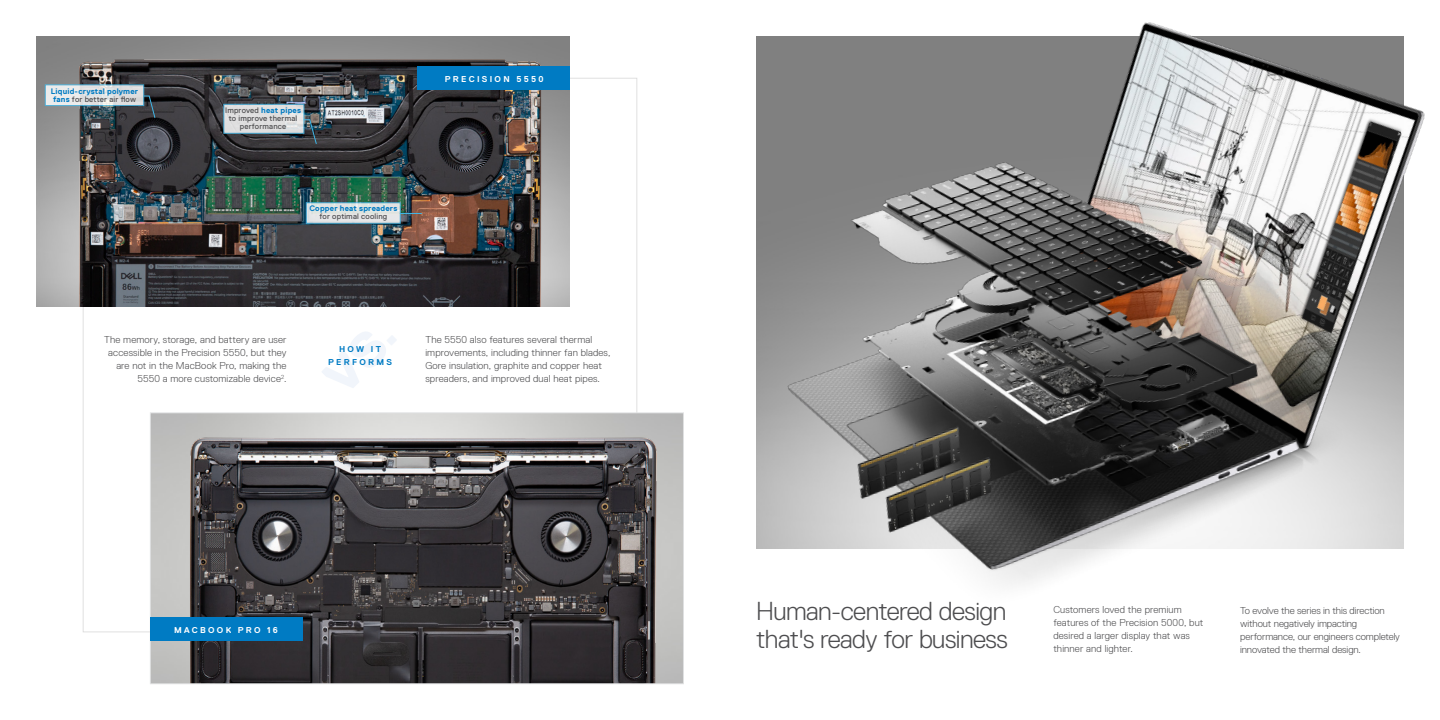
<style>
.page{position:relative;width:1440px;height:720px;background:#fff}
.page>*{position:absolute;margin:0;border:0;box-sizing:border-box;transform-origin:0 0}
.t1{font:300 26px/28px "Dell Replica";letter-spacing:-.02em;color:#4d4d4f}
.t2{font:300 10px/13px "Dell Replica";letter-spacing:.01em;color:#4d4d4f}
.t3{font:300 10px/13px "Dell Replica";letter-spacing:-.01em;color:#4d4d4f}
.t4{font:700 8.5px "Dell Replica";letter-spacing:.27em;color:#fff}
.t5{font:700 8.5px/13.2px "Dell Replica";letter-spacing:.27em;color:#007bc3;text-align:center}
.t6{font:8px/8px "Dell Replica";letter-spacing:.02em;color:#4d4d4f;text-align:center}
.t7{font:700 8px/8px "Dell Replica";letter-spacing:.025em;color:#007bc3}
.s1{font-weight:400;color:#4d4d4f}
.s2{font-weight:700;color:#007bc3}
</style>
<div class="page">
<img style="left:37px;top:36px;width:533px;height:271px">
<img style="left:756px;top:22px;width:669px;height:563px">
<img style="left:152px;top:415px;width:530px;height:267px">
<div style="left:150px;top:413px;width:534px;height:271px;border:1px solid #e0e1e2"></div>
<div style="left:417px;top:66px;width:153px;height:24px;background:#007bc3"></div>
<div style="left:150px;top:617px;width:153px;height:24px;background:#007bc3"></div>
<svg style="left:45px;top:85px;width:99px;height:21px;background:#d8dfe2"></svg>
<div style="left:224px;top:104px;width:80px;height:30px;background:#dfdfe0;border:1px solid #41b6e6"></div>
<svg style="left:143px;top:95px;width:13px;height:24px"></svg>
<svg style="left:303px;top:119px;width:15px;height:26px"></svg>
<div style="left:306px;top:202px;width:94px;height:22px;background:#e3e6e3;border:1px solid #41b6e6"></div>
<svg style="left:400px;top:213px;width:22px;height:1px"></svg>
<p class="t7" style="left:51px;top:87px;width:89px">Liquid-crystal polymer fans <span class="s1">for better air flow</span></p>
<p class="t6" style="left:225px;top:106px;width:77px">Improved <span class="s2">heat pipes </span>to improve thermal performance</p>
<p class="t7" style="left:309px;top:205px;width:90px">Copper heat spreaders</p>
<p class="t6" style="left:320px;top:213px;width:69px">for optimal cooling</p>
<p class="t4" style="left:445px;top:74px;width:100px">PRECISION 5550</p>
<p class="t2" style="left:104px;top:333px;width:184px;text-align:right">The memory, storage, and battery are user accessible in the Precision 5550, but they are not in the MacBook Pro, making the 5550 a more customizable device<sup>2</sup>.</p>
<p class="t5" style="left:328px;top:343px;width:65px">HOW IT<br>PERFORMS</p>
<p class="t2" style="left:425px;top:333px;width:187px">The 5550 also features several thermal improvements, including thinner fan blades, Gore insulation, graphite and copper heat spreaders, and improved dual heat pipes.</p>
<p class="t4" style="left:174px;top:625px;width:105px">MACBOOK PRO 16</p>
<h1 class="t1" style="left:756px;top:597px;width:253px">Human-centered design that's ready for business</h1>
<p class="t2" style="left:1053px;top:603px;width:152px">Customers loved the premium features of the Precision 5000, but desired a larger display that was thinner and lighter.</p>
<p class="t3" style="left:1240px;top:604px;width:161px">To evolve the series in this direction without negatively impacting performance, our engineers completely innovated the thermal design.</p>
</div>
